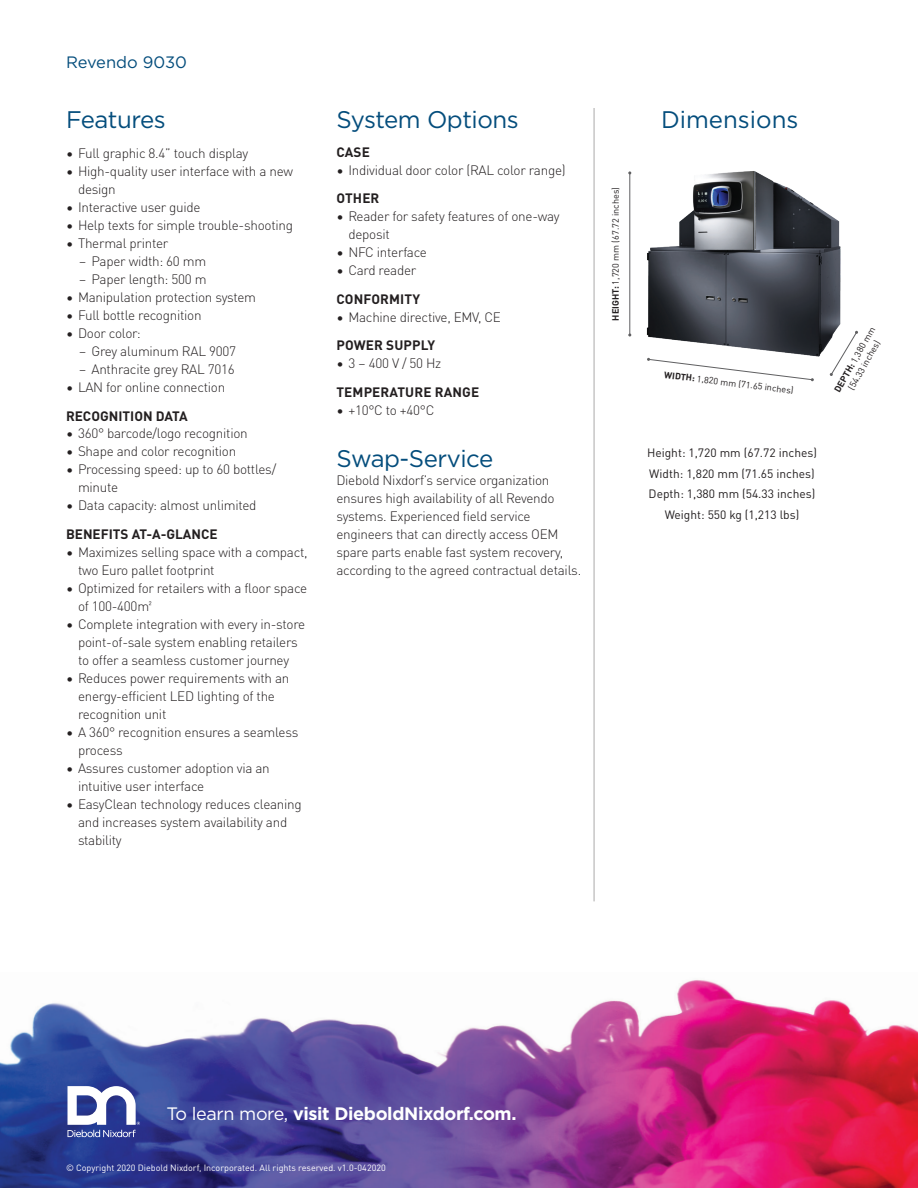
<style>
.page{position:relative;width:918px;height:1188px;background:#fff}
.page>*{position:absolute;margin:0;border:0;box-sizing:border-box;transform-origin:0 0}
.t1{font:24px "Gotham";letter-spacing:-.02em;color:#044d7c}
.t2{font:24px "Gotham";color:#044d7c}
.t3{font:700 18px "Gotham";letter-spacing:-.02em;color:#fff}
.t4{font:16.5px "Gotham";color:#044d7c}
.t5{font:300 13.5px/18px "DIN Pro";letter-spacing:-.02em;color:#231f20}
.t6{font:700 13.5px "DIN Pro";letter-spacing:.01em;color:#231f20}
.t7{font:12px/20.4px "DIN Pro";color:#231f20;text-align:center}
.t8{font:9.15px/10.9px "DIN Pro";color:#231f20;text-align:center}
.t9{font:9px "DIN Pro";color:#fff}
.s1{font-weight:700}
.s2{font-weight:400}
</style>
<div class="page">
<img style="left:0;top:980px;width:918px;height:208px">
<svg style="left:68px;top:1086px;width:72px;height:51px"></svg>
<hr style="left:594px;top:108px;width:1px;height:793px;background:#231f20">
<svg style="left:747px;top:372px;width:67px;height:9px"></svg>
<svg style="left:830px;top:331px;width:28px;height:45px"></svg>
<hr style="left:629px;top:173px;width:1px;height:162px;background:#5f5f61">
<img style="left:646px;top:171px;width:202px;height:201px">
<p class="t4" style="left:66px;top:53px;width:123px">Revendo 9030</p>
<h1 class="t1" style="left:66px;top:106px;width:101px">Features</h1>
<p class="t5" style="left:66px;top:143px;width:184px">• Full graphic 8.4” touch display</p>
<p class="t5" style="left:78px;top:161px;width:217px;text-indent:-12px">• High-quality user interface with a new design</p>
<p class="t5" style="left:66px;top:197px;width:136px">• Interactive user guide</p>
<p class="t5" style="left:66px;top:215px;width:229px">• Help texts for simple trouble-shooting</p>
<p class="t5" style="left:66px;top:233px;width:104px">• Thermal printer</p>
<p class="t5" style="left:79px;top:251px;width:129px">– Paper width: 60 mm</p>
<p class="t5" style="left:79px;top:269px;width:129px">– Paper length: 500 m</p>
<p class="t5" style="left:66px;top:287px;width:192px">• Manipulation protection system</p>
<p class="t5" style="left:66px;top:305px;width:137px">• Full bottle recognition</p>
<p class="t5" style="left:66px;top:323px;width:76px">• Door color:</p>
<p class="t5" style="left:79px;top:341px;width:159px">– Grey aluminum RAL 9007</p>
<p class="t5" style="left:79px;top:359px;width:157px">– Anthracite grey RAL 7016</p>
<p class="t5" style="left:66px;top:377px;width:161px">• LAN for online connection</p>
<p class="t6" style="left:66px;top:405px;width:123px">RECOGNITION DATA</p>
<p class="t5" style="left:66px;top:424px;width:183px">• 360° barcode/logo recognition</p>
<p class="t5" style="left:66px;top:442px;width:172px">• Shape and color recognition</p>
<p class="t5" style="left:78px;top:460px;width:200px;text-indent:-12px">• Processing speed: up to 60 bottles/ minute</p>
<p class="t5" style="left:66px;top:496px;width:192px">• Data capacity: almost unlimited</p>
<p class="t6" style="left:66px;top:524px;width:153px">BENEFITS AT-A-GLANCE</p>
<p class="t5" style="left:78px;top:542px;width:231px;text-indent:-12px">• Maximizes selling space with a compact, two Euro pallet footprint</p>
<p class="t5" style="left:78px;top:578px;width:231px;text-indent:-12px">• Optimized for retailers with a floor space of 100-400m²</p>
<p class="t5" style="left:66px;top:614px;width:241px;text-align:center">• Complete integration with every in-store point-of-sale system enabling retailers<br>to offer a seamless customer journey</p>
<p class="t5" style="left:78px;top:668px;width:213px;text-indent:-12px">• Reduces power requirements with an energy-efficient LED lighting of the recognition unit</p>
<p class="t5" style="left:78px;top:722px;width:222px;text-indent:-12px">• A 360° recognition ensures a seamless process</p>
<p class="t5" style="left:78px;top:758px;width:193px;text-indent:-12px">• Assures customer adoption via an intuitive user interface</p>
<p class="t5" style="left:78px;top:794px;width:225px;text-indent:-12px">• EasyClean technology reduces cleaning and increases system availability and stability</p>
<h1 class="t1" style="left:336px;top:106px;width:184px">System Options</h1>
<p class="t6" style="left:336px;top:141px;width:35px">CASE</p>
<p class="t5" style="left:336px;top:160px;width:231px">• Individual door color (RAL color range)</p>
<p class="t6" style="left:336px;top:188px;width:45px">OTHER</p>
<p class="t5" style="left:348px;top:206px;width:213px;text-indent:-12px">• Reader for safety features of one-way deposit</p>
<p class="t5" style="left:336px;top:242px;width:92px">• NFC interface</p>
<p class="t5" style="left:336px;top:260px;width:82px">• Card reader</p>
<p class="t6" style="left:336px;top:288px;width:85px">CONFORMITY</p>
<p class="t5" style="left:336px;top:307px;width:166px">• Machine directive, EMV, CE</p>
<p class="t6" style="left:336px;top:335px;width:100px">POWER SUPPLY</p>
<p class="t5" style="left:336px;top:353px;width:107px">• 3 – 400 V / 50 Hz</p>
<p class="t6" style="left:336px;top:381px;width:144px">TEMPERATURE RANGE</p>
<p class="t5" style="left:336px;top:400px;width:100px">• +10°C to +40°C</p>
<h1 class="t1" style="left:336px;top:445px;width:158px">Swap-Service</h1>
<p class="t5" style="left:336px;top:470px;width:246px">Diebold Nixdorf’s service organization ensures high availability of all Revendo systems. Experienced field service engineers that can directly access OEM spare parts enable fast system recovery, according to the agreed contractual details.</p>
<p class="t8" style="left:610px;top:321px;width:135px;rotate:-90deg"><span class="s1">HEIGHT:</span> 1,720 mm (67.72 inches)</p>
<h1 class="t2" style="left:661px;top:106px;width:139px">Dimensions</h1>
<p class="t8" style="left:665px;top:368px;width:132px;rotate:7deg"><span class="s1">WIDTH:</span> 1,820 mm (71.65 inches)</p>
<p class="t8" style="left:831px;top:388px;width:75px;rotate:-60deg"><span class="s1">DEPTH:</span> 1,380 mm (54.33 inches)</p>
<p class="t7" style="left:647px;top:442px;width:171px">Height: 1,720 mm (67.72 inches)<br>Width: 1,820 mm (71.65 inches)<br>Depth: 1,380 mm (54.33 inches)<br>Weight: 550 kg (1,213 lbs)</p>
<h2 class="t3" style="left:166px;top:1103px;width:352px"><span class="s2">To learn more,</span> visit DieboldNixdorf.com.</h2>
<p class="t9" style="left:66px;top:1161px;width:321px">© Copyright 2020 Diebold Nixdorf, Incorporated. All rights reserved. v1.0-042020</p>
</div>
